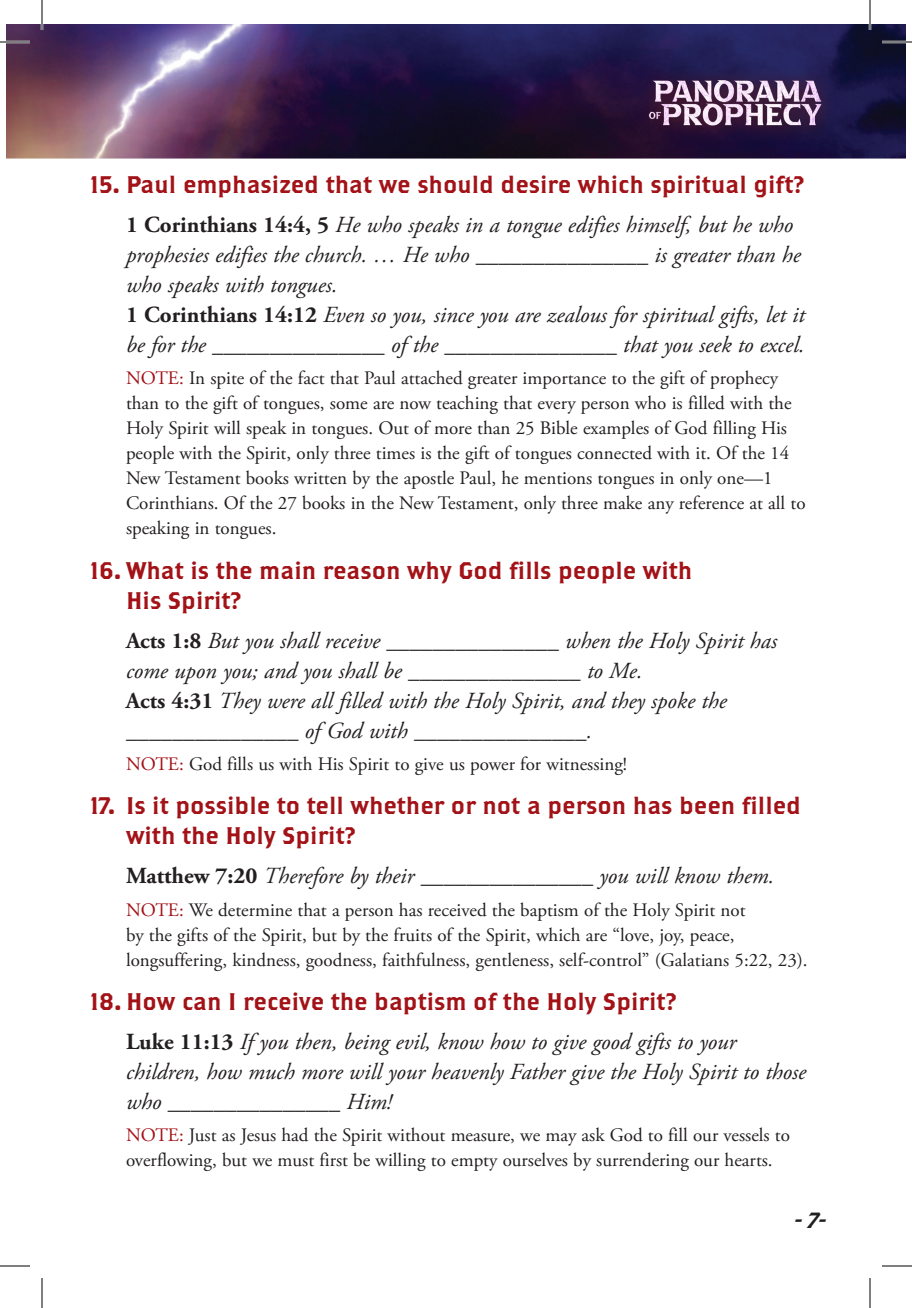
<style>
.page{position:relative;width:912px;height:1308px;background:#fff}
.page>*{position:absolute;margin:0;border:0;box-sizing:border-box;transform-origin:0 0}
.QUESTION{font:24px/30px "Brothers OT";color:#a21217}
.VERSES{font:italic 23px/30px "Adobe Garamond Pro";color:#231f20}
.t1{font:22px "Brothers OT Super Slant";color:#231f20}
.NOTE{font:19px/25px "Adobe Garamond Pro";color:#231f20}
.s1{font-weight:700;font-style:normal}
.s2{color:#a21217}
</style>
<div class="page">
<img style="left:6px;top:24px;width:900px;height:134px">
<img style="left:628px;top:60px;width:212px;height:92px">
<hr style="left:0;top:41px;width:30px;height:2px;background:#fff">
<hr style="left:882px;top:41px;width:30px;height:2px;background:#fff">
<hr style="left:41px;top:0;width:2px;height:30px;background:#fff">
<hr style="left:869px;top:0;width:2px;height:30px;background:#fff">
<hr style="left:0;top:42px;width:30px;height:1px;background:#000">
<hr style="left:882px;top:42px;width:30px;height:1px;background:#000">
<hr style="left:0;top:1266px;width:30px;height:1px;background:#000">
<hr style="left:882px;top:1266px;width:30px;height:1px;background:#000">
<hr style="left:42px;top:0;width:1px;height:30px;background:#000">
<hr style="left:42px;top:1278px;width:1px;height:30px;background:#000">
<hr style="left:870px;top:0;width:1px;height:30px;background:#000">
<hr style="left:870px;top:1278px;width:1px;height:30px;background:#000">
<p class="QUESTION" style="left:90px;top:171px;width:716px">15. Paul emphasized that we should desire which spiritual gift?</p>
<p class="VERSES" style="left:126px;top:211px;width:676px"><span class="s1">1 Corinthians 14:4, 5</span> He who speaks in a tongue edifies himself, but he who prophesies edifies the church. … He who _______________ is greater than he who speaks with tongues.</p>
<p class="VERSES" style="left:126px;top:301px;width:681px"><span class="s1">1 Corinthians 14:12</span> Even so you, since you are zealous for spiritual gifts, let it be for the _______________ of the _______________ that you seek to excel.</p>
<p class="NOTE" style="left:126px;top:367px;width:681px"><span class="s2">NOTE:</span> In spite of the fact that Paul attached greater importance to the gift of prophecy than to the gift of tongues, some are now teaching that every person who is filled with the Holy Spirit will speak in tongues. Out of more than 25 Bible examples of God filling His people with the Spirit, only three times is the gift of tongues connected with it. Of the 14<br>New Testament books written by the apostle Paul, he mentions tongues in only one—1<br>Corinthians. Of the 27 books in the New Testament, only three make any reference at all to speaking in tongues.</p>
<p class="QUESTION" style="left:126px;top:557px;width:568px;text-indent:-36px">16. What is the main reason why God fills people with<br>His Spirit?</p>
<p class="VERSES" style="left:126px;top:626px;width:653px"><span class="s1">Acts 1:8</span> But you shall receive _______________ when the Holy Spirit has come upon you; and you shall be _______________ to Me.</p>
<p class="VERSES" style="left:126px;top:686px;width:602px"><span class="s1">Acts 4:31</span> They were all filled with the Holy Spirit, and they spoke the _______________ of God with _______________.</p>
<p class="NOTE" style="left:126px;top:752px;width:503px"><span class="s2">NOTE:</span> God fills us with His Spirit to give us power for witnessing!</p>
<p class="QUESTION" style="left:126px;top:792px;width:676px;text-indent:-36px">17. Is it possible to tell whether or not a person has been filled with the Holy Spirit?</p>
<p class="VERSES" style="left:126px;top:862px;width:650px"><span class="s1">Matthew 7:20</span> Therefore by their _______________ you will know them.</p>
<p class="NOTE" style="left:126px;top:898px;width:683px"><span class="s2">NOTE:</span> We determine that a person has received the baptism of the Holy Spirit not<br>by the gifts of the Spirit, but by the fruits of the Spirit, which are “love, joy, peace, longsuffering, kindness, goodness, faithfulness, gentleness, self-control” (Galatians 5:22, 23).</p>
<p class="QUESTION" style="left:90px;top:988px;width:588px">18. How can I receive the baptism of the Holy Spirit?</p>
<p class="VERSES" style="left:126px;top:1027px;width:682px"><span class="s1">Luke 11:13</span> If you then, being evil, know how to give good gifts to your children, how much more will your heavenly Father give the Holy Spirit to those who _______________ Him!</p>
<p class="NOTE" style="left:126px;top:1123px;width:666px"><span class="s2">NOTE:</span> Just as Jesus had the Spirit without measure, we may ask God to fill our vessels to overflowing, but we must first be willing to empty ourselves by surrendering our hearts.</p>
<p class="t1" style="left:795px;top:1210px;width:33px">- 7-</p>
</div>
